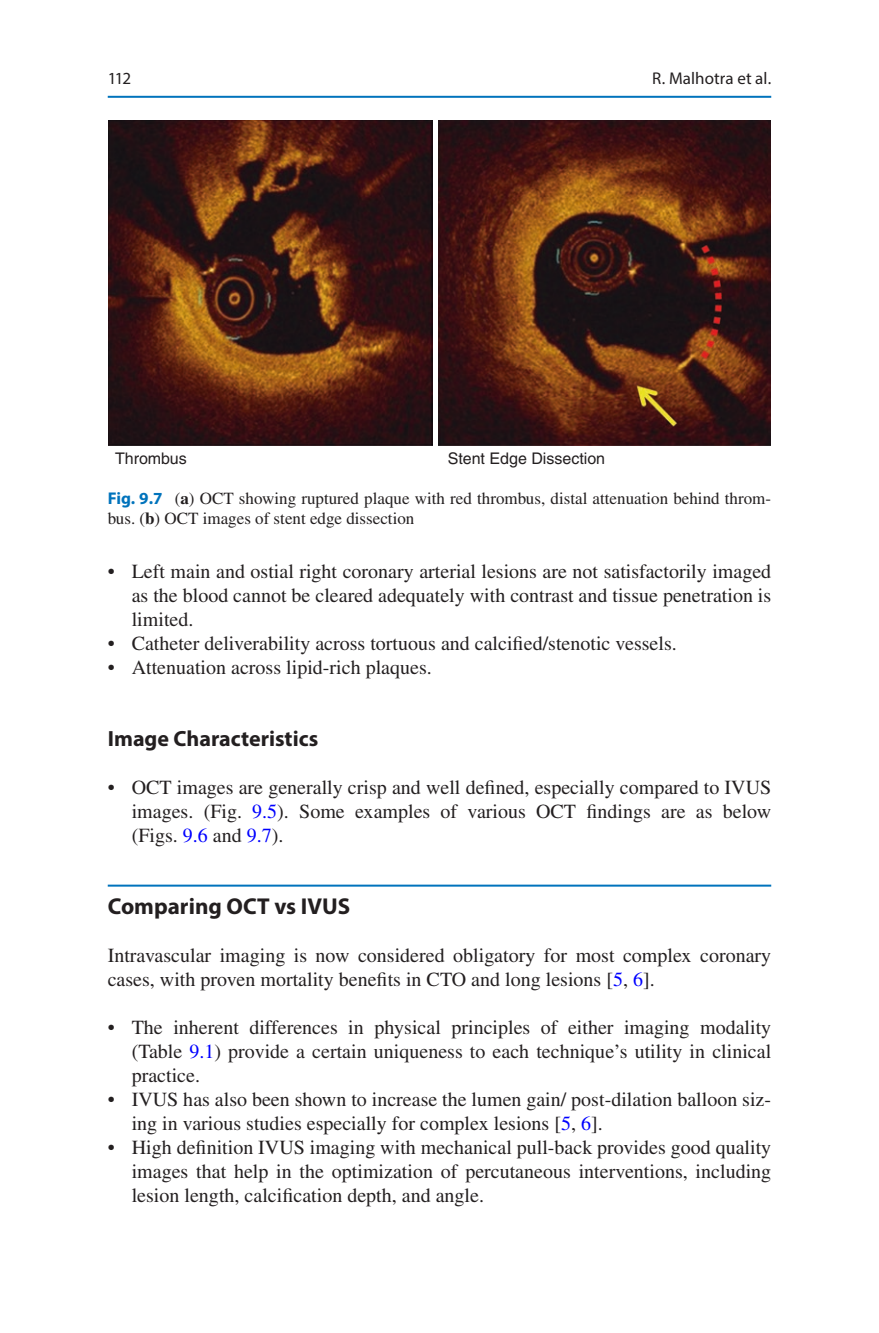
<style>
.page{position:relative;width:879px;height:1333px;background:#fff}
.page>*{position:absolute;margin:0;border:0;box-sizing:border-box;transform-origin:0 0}
.t1{font:700 23px "Myriad Pro";color:#231f20}
.t2{font:700 22px "Myriad Pro";color:#231f20}
.t3{font:20px/24px "Times LT Std";color:#231f20;text-align:justify}
.t4{font:17px/20px "Times LT Std";color:#231f20}
.t5{font:17px "Myriad Pro Regular 2";letter-spacing:.005em;color:#231f20}
.t6{font:17px "Myriad Pro";color:#231f20}
.t7{font:16px "Helvetica 2";color:#231f20}
.s1{font-family:"Myriad Pro";font-weight:700;color:#0073bc}
.s2{font-weight:700}
.s3{color:#00f}
</style>
<div class="page">
<hr style="left:108px;top:884px;width:663px;height:2px;background:#0073bc">
<img style="left:108px;top:121px;width:324px;height:324px">
<img style="left:438px;top:121px;width:332px;height:324px">
<hr style="left:108px;top:96px;width:663px;height:2px;background:#0073bc">
<p class="t6" style="left:108px;top:68px;width:25px">112</p>
<p class="t5" style="left:652px;top:68px;width:120px">R. Malhotra et al.</p>
<p class="t7" style="left:115px;top:448px;width:73px">Thrombus</p>
<p class="t7" style="left:448px;top:448px;width:159px">Stent Edge Dissection</p>
<p class="t4" style="left:108px;top:488px;width:665px"><span class="s1">Fig. 9.7</span> (<span class="s2">a</span>) OCT showing ruptured plaque with red thrombus, distal attenuation behind throm&shy;bus. (<span class="s2">b</span>) OCT images of stent edge dissection</p>
<p class="t3" style="left:132px;top:559px;width:641px;text-indent:-24px">• Left main and ostial right coronary arterial lesions are not satisfactorily imaged as the blood cannot be cleared adequately with contrast and tissue penetration is limited.</p>
<p class="t3" style="left:108px;top:631px;width:570px">• Catheter deliverability across tortuous and calcified/stenotic vessels.</p>
<p class="t3" style="left:108px;top:655px;width:325px">• Attenuation across lipid-rich plaques.</p>
<p class="t2" style="left:108px;top:724px;width:212px">Image Characteristics</p>
<p class="t3" style="left:132px;top:775px;width:641px;text-indent:-24px">• OCT images are generally crisp and well defined, especially compared to IVUS images. (Fig. <span class="s3">9.5</span>). Some examples of various OCT findings are as below (Figs. <span class="s3">9.6</span> and <span class="s3">9.7</span>).</p>
<p class="t1" style="left:108px;top:891px;width:244px">Comparing OCT vs IVUS</p>
<p class="t3" style="left:108px;top:943px;width:665px">Intravascular imaging is now considered obligatory for most complex coronary cases, with proven mortality benefits in CTO and long lesions [<span class="s3">5</span>, <span class="s3">6</span>].</p>
<p class="t3" style="left:132px;top:1015px;width:641px;text-indent:-24px">• The inherent differences in physical principles of either imaging modality (Table <span class="s3">9.1</span>) provide a certain uniqueness to each technique’s utility in clinical practice.</p>
<p class="t3" style="left:132px;top:1087px;width:641px;text-indent:-24px">• IVUS has also been shown to increase the lumen gain/ post-dilation balloon siz&shy;ing in various studies especially for complex lesions [<span class="s3">5</span>, <span class="s3">6</span>].</p>
<p class="t3" style="left:132px;top:1135px;width:641px;text-indent:-24px">• High definition IVUS imaging with mechanical pull-back provides good quality images that help in the optimization of percutaneous interventions, including lesion length, calcification depth, and angle.</p>
</div>
